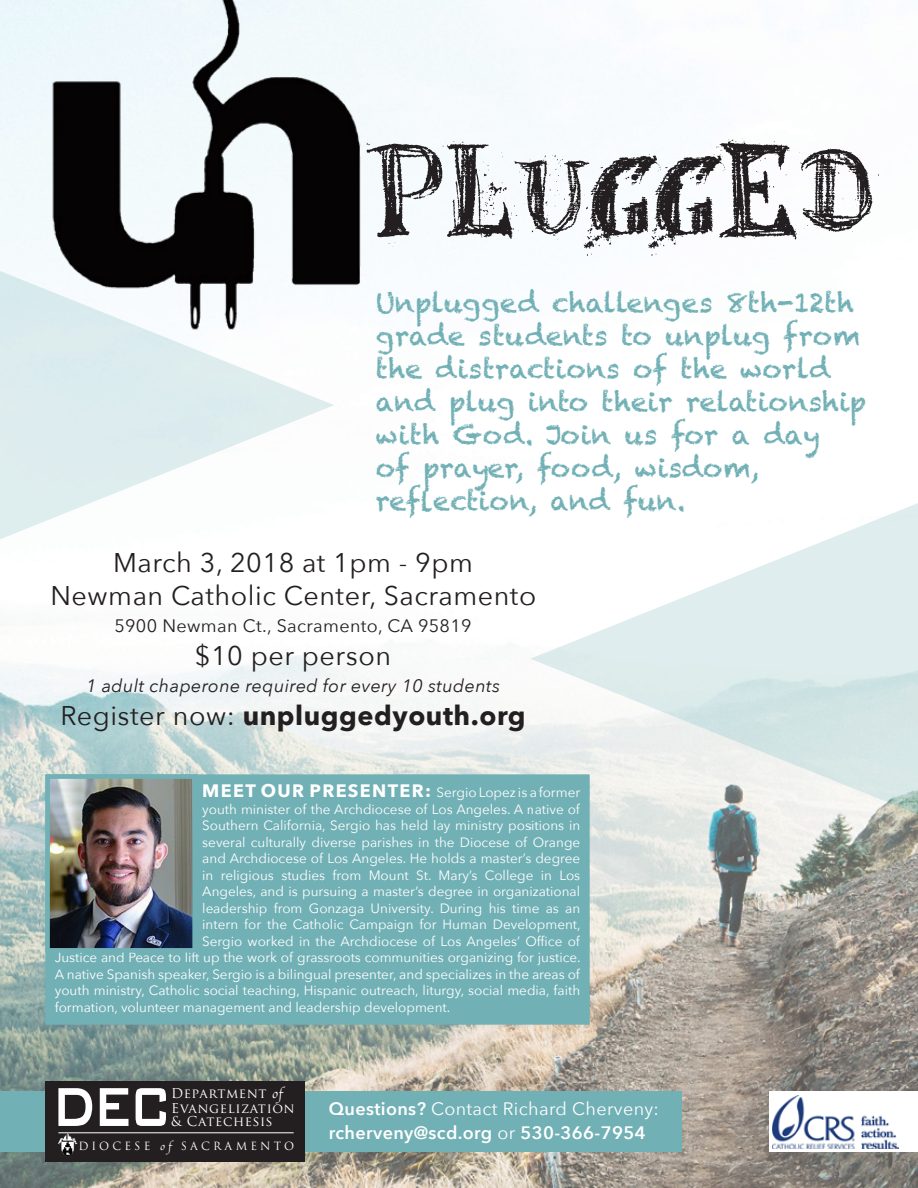
<style>
.page{position:relative;width:918px;height:1188px;background:#fff}
.page>*{position:absolute;margin:0;border:0;box-sizing:border-box;transform-origin:0 0}
.t1{font:132px "Black Board";letter-spacing:.05em;color:#231f20}
.t2{font:500 73.2px "Bank Gothic";color:#fff;scale:.74 1}
.t3{font:27px/33px "Chalkduster";color:#71b0b5}
.t4{font:27px "Avenir Next";letter-spacing:.02em;color:#231f20}
.t5{font:700 27px "Avenir Next";letter-spacing:.02em;color:#231f20}
.t6{font:600 18px/24px "Avenir Next";letter-spacing:.02em;color:#fff}
.t7{font:italic 18px "Avenir Next";letter-spacing:.02em;color:#231f20}
.t8{font:18px "Avenir Next";letter-spacing:.02em;color:#231f20}
.t9{font:13.5px "Avenir Next";color:#fff}
.t10{font:13.2px/14.7px "Trajan Pro";letter-spacing:.05em;color:#fff}
.t11{font:11.1px "Trajan Pro";letter-spacing:.285em;color:#fff}
.s1{font-weight:400}
.s2{font-weight:700;font-size:18px}
.s3{font-family:"Apple Chancery"}
</style>
<div class="page">
<img style="left:0;top:0;width:918px;height:1188px">
<img style="left:20px;top:0;width:390px;height:349px">
<div style="left:770px;top:1091px;width:148px;height:61px;background:#fff"></div>
<img style="left:773px;top:1095px;width:126px;height:54px">
<svg style="left:0;top:219px;width:334px;height:372px"></svg>
<div style="left:0;top:1091px;width:681px;height:61px;background:#71b0b5"></div>
<div style="left:45px;top:1081px;width:260px;height:81px;background:#231f20"></div>
<hr style="left:58px;top:1133px;width:236px;height:1px;background:#fff">
<img style="left:58px;top:1134px;width:19px;height:23px">
<div style="left:45px;top:774px;width:545px;height:251px;background:#71b0b5;border:4px solid #71b0b5"></div>
<svg style="left:530px;top:473px;width:388px;height:372px"></svg>
<img style="left:50px;top:779px;width:142px;height:169px">
<div style="left:45px;top:774px;width:152px;height:179px;border:4px solid #71b0b5"></div>
<p class="t1" style="left:376px;top:125px;width:497px">plugged</p>
<p class="t3" style="left:376px;top:286px;width:492px">Unplugged challenges 8th-12th grade students to unplug from the distractions of the world and plug into their relationship with God. Join us for a day<br>of prayer, food, wisdom, reflection, and fun.</p>
<p class="t4" style="left:113px;top:540px;width:361px">March 3, 2018 at 1pm - 9pm</p>
<p class="t4" style="left:50px;top:573px;width:487px">Newman Catholic Center, Sacramento</p>
<p class="t8" style="left:114px;top:610px;width:359px">5900 Newman Ct., Sacramento, CA 95819</p>
<p class="t4" style="left:195px;top:633px;width:198px">$10 per person</p>
<p class="t7" style="left:86px;top:670px;width:415px">1 adult chaperone required for every 10 students</p>
<p class="t5" style="left:60px;top:692px;width:467px"><span class="s1">Register now:</span> unpluggedyouth.org</p>
<p class="t9" style="left:202px;top:781px;width:380px"><span class="s2">MEET OUR PRESENTER:</span> Sergio Lopez is a former</p>
<p class="t9" style="left:202px;top:798px;width:379px">youth minister of the Archdiocese of Los Angeles. A native of</p>
<p class="t9" style="left:202px;top:814px;width:379px">Southern California, Sergio has held lay ministry positions in</p>
<p class="t9" style="left:202px;top:831px;width:379px">several culturally diverse parishes in the Diocese of Orange</p>
<p class="t9" style="left:202px;top:847px;width:379px">and Archdiocese of Los Angeles. He holds a master’s degree</p>
<p class="t9" style="left:202px;top:864px;width:379px">in religious studies from Mount St. Mary’s College in Los</p>
<p class="t9" style="left:202px;top:880px;width:379px">Angeles, and is pursuing a master’s degree in organizational</p>
<p class="t9" style="left:202px;top:897px;width:379px">leadership from Gonzaga University. During his time as an</p>
<p class="t9" style="left:202px;top:913px;width:380px">intern for the Catholic Campaign for Human Development,</p>
<p class="t9" style="left:202px;top:930px;width:379px">Sergio worked in the Archdiocese of Los Angeles’ Office of</p>
<p class="t9" style="left:55px;top:946px;width:527px">Justice and Peace to lift up the work of grassroots communities organizing for justice.</p>
<p class="t9" style="left:55px;top:963px;width:527px">A native Spanish speaker, Sergio is a bilingual presenter, and specializes in the areas of</p>
<p class="t9" style="left:55px;top:979px;width:527px">youth ministry, Catholic social teaching, Hispanic outreach, liturgy, social media, faith</p>
<p class="t9" style="left:55px;top:996px;width:397px">formation, volunteer management and leadership development.</p>
<p class="t2" style="left:51px;top:1050px;width:165px">DEC</p>
<p class="t10" style="left:171px;top:1086px;width:125px">Department <span class="s3">of<br></span>Evangelization</p>
<p class="t10" style="left:171px;top:1114px;width:103px">&amp; Catechesis</p>
<p class="t11" style="left:78px;top:1138px;width:217px">DIOCESE <span class="s3">of</span> SACRAMENTO</p>
<p class="t6" style="left:329px;top:1097px;width:332px">Questions? <span class="s1">Contact Richard Cherveny: </span>rcherveny@scd.org <span class="s1">or</span> 530-366-7954</p>
</div>
